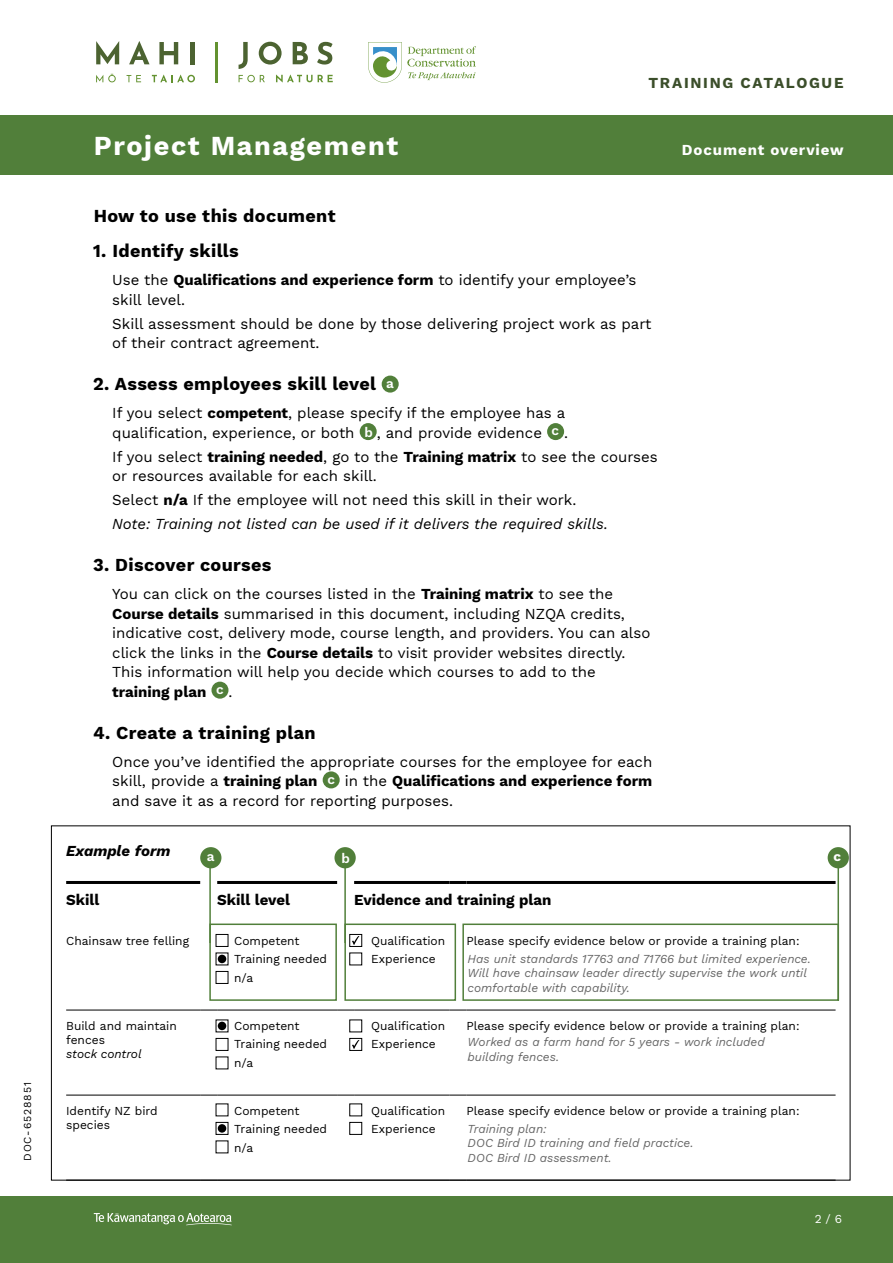
<style>
.page{position:relative;width:893px;height:1263px;background:#fff}
.page>*{position:absolute;margin:0;border:0;box-sizing:border-box;transform-origin:0 0}
.t1{font:700 27px "Work Sans";letter-spacing:.06em;color:#fff}
.t2{font:700 18px "Work Sans";letter-spacing:.02em;color:#000}
.t3{font:15px/19.5px "Work Sans";color:#000}
.t4{font:700 15px "Work Sans";color:#000}
.t5{font:700 15px "Work Sans";letter-spacing:.11em;color:#3b4e2a}
.t6{font:700 15px "Work Sans";letter-spacing:.06em;color:#fff}
.t7{font:italic 700 15px "Work Sans";color:#000}
.t8{font:600 13.5px "Work Sans";color:#fff}
.t9{font:700 13.5px "Work Sans";color:#fff}
.t10{font:12px/18.5px "Work Sans";color:#000}
.t11{font:italic 12px/14.2px "Work Sans";color:#666}
.t12{font:italic 12px "Work Sans";color:#000}
.t13{font:12px "Work Sans";color:#fff}
.t14{font:10.5px "Work Sans";letter-spacing:.085em;color:#000}
.s1{font-weight:700}
.s2{font-style:italic}
</style>
<div class="page">
<div style="left:0;top:1197px;width:893px;height:66px;background:#517f3a"></div>
<div style="left:0;top:116px;width:893px;height:59px;background:#517f3a"></div>
<svg style="left:368px;top:42px;width:108px;height:41px"></svg>
<svg style="left:239px;top:42px;width:9px;height:27px"></svg>
<svg style="left:259px;top:42px;width:23px;height:23px"></svg>
<svg style="left:293px;top:42px;width:15px;height:22px"></svg>
<svg style="left:317px;top:42px;width:16px;height:23px"></svg>
<svg style="left:239px;top:75px;width:26px;height:7px"></svg>
<svg style="left:276px;top:74px;width:57px;height:9px"></svg>
<hr style="left:216px;top:42px;width:2px;height:40px;background:#639230">
<svg style="left:96px;top:41px;width:23px;height:23px"></svg>
<svg style="left:129px;top:41px;width:21px;height:23px"></svg>
<svg style="left:159px;top:42px;width:19px;height:22px"></svg>
<hr style="left:191px;top:42px;width:4px;height:22px;background:#4c6331">
<svg style="left:96px;top:74px;width:20px;height:8px"></svg>
<svg style="left:127px;top:75px;width:14px;height:7px"></svg>
<svg style="left:152px;top:75px;width:43px;height:7px"></svg>
<svg style="left:94px;top:1213px;width:138px;height:12px"></svg>
<div style="left:382px;top:376px;width:17px;height:17px;background:#517f3a;border-radius:50%"></div>
<div style="left:360px;top:423px;width:17px;height:17px;background:#517f3a;border-radius:50%"></div>
<div style="left:547px;top:423px;width:17px;height:17px;background:#517f3a;border-radius:50%"></div>
<div style="left:211px;top:682px;width:17px;height:17px;background:#517f3a;border-radius:50%"></div>
<div style="left:323px;top:771px;width:17px;height:17px;background:#517f3a;border-radius:50%"></div>
<hr style="left:66px;top:881px;width:134px;height:3px;background:#000">
<hr style="left:217px;top:881px;width:120px;height:3px;background:#000">
<hr style="left:354px;top:881px;width:95px;height:3px;background:#000">
<hr style="left:449px;top:881px;width:17px;height:3px;background:#000">
<hr style="left:466px;top:881px;width:370px;height:3px;background:#000">
<hr style="left:66px;top:1010px;width:134px;height:1px;background:#000">
<svg style="left:200px;top:1010px;width:17px;height:1px"></svg>
<hr style="left:217px;top:1010px;width:120px;height:1px;background:#000">
<svg style="left:337px;top:1010px;width:17px;height:1px"></svg>
<hr style="left:354px;top:1010px;width:95px;height:1px;background:#000">
<svg style="left:449px;top:1010px;width:17px;height:1px"></svg>
<hr style="left:466px;top:1010px;width:370px;height:1px;background:#000">
<hr style="left:66px;top:1095px;width:134px;height:1px;background:#000">
<svg style="left:200px;top:1095px;width:17px;height:1px"></svg>
<hr style="left:217px;top:1095px;width:120px;height:1px;background:#000">
<svg style="left:337px;top:1095px;width:17px;height:1px"></svg>
<hr style="left:354px;top:1095px;width:95px;height:1px;background:#000">
<svg style="left:449px;top:1095px;width:17px;height:1px"></svg>
<hr style="left:466px;top:1095px;width:370px;height:1px;background:#000">
<hr style="left:66px;top:1180px;width:134px;height:1px;background:#000">
<svg style="left:200px;top:1180px;width:17px;height:1px"></svg>
<hr style="left:217px;top:1180px;width:120px;height:1px;background:#000">
<svg style="left:337px;top:1180px;width:17px;height:1px"></svg>
<hr style="left:354px;top:1180px;width:95px;height:1px;background:#000">
<svg style="left:449px;top:1180px;width:17px;height:1px"></svg>
<hr style="left:466px;top:1180px;width:370px;height:1px;background:#000">
<div style="left:216px;top:1038px;width:12px;height:13px;border:1px solid #000"></div>
<div style="left:218px;top:1022px;width:8px;height:8px;background:#000;border-radius:50%"></div>
<div style="left:216px;top:1122px;width:12px;height:13px;border:1px solid #000"></div>
<div style="left:218px;top:1124px;width:8px;height:9px;background:#000;border-radius:50%"></div>
<div style="left:349px;top:1038px;width:13px;height:13px;border:1px solid #000"></div>
<svg style="left:352px;top:1040px;width:7px;height:9px"></svg>
<div style="left:349px;top:1122px;width:13px;height:13px;border:1px solid #000"></div>
<div style="left:200px;top:847px;width:21px;height:21px;background:#517f3a;border-radius:50%"></div>
<div style="left:828px;top:847px;width:21px;height:21px;background:#517f3a;border-radius:50%"></div>
<div style="left:334px;top:847px;width:22px;height:21px;background:#517f3a;border-radius:50%"></div>
<svg style="left:209px;top:923px;width:128px;height:78px"></svg>
<svg style="left:344px;top:923px;width:496px;height:78px"></svg>
<hr style="left:209px;top:867px;width:2px;height:76px;background:#517f3a">
<hr style="left:344px;top:867px;width:2px;height:76px;background:#517f3a">
<hr style="left:837px;top:867px;width:2px;height:134px;background:#517f3a">
<p class="t14" style="left:19px;top:1161px;width:80px;rotate:-90deg">DOC-6528851</p>
<h1 class="t1" style="left:94px;top:125px;width:306px">Project Management</h1>
<p class="t2" style="left:94px;top:202px;width:243px">How to use this document</p>
<p class="t5" style="left:648px;top:71px;width:197px">TRAINING CATALOGUE</p>
<p class="t6" style="left:682px;top:139px;width:163px">Document overview</p>
<p class="t2" style="left:93px;top:238px;width:147px">1. Identify skills</p>
<p class="t3" style="left:112px;top:270px;width:526px">Use the <span class="s1">Qualifications and experience form</span> to identify your employee’s skill level.</p>
<p class="t3" style="left:112px;top:313px;width:541px">Skill assessment should be done by those delivering project work as part of their contract agreement.</p>
<p class="t2" style="left:93px;top:371px;width:284px">2. Assess employees skill level</p>
<p class="t3" style="left:112px;top:403px;width:455px">If you select <span class="s1">competent</span>, please specify if the employee has a qualification, experience, or both</p>
<p class="t8" style="left:386px;top:373px;width:9px">a</p>
<p class="t8" style="left:364px;top:422px;width:10px">b</p>
<p class="t8" style="left:552px;top:420px;width:9px">c</p>
<p class="t3" style="left:377px;top:422px;width:167px">, and provide evidence</p>
<p class="t3" style="left:112px;top:420px;width:547px;line-height:23.7px;text-indent:452px">.<br>If you select <span class="s1">training needed</span>, go to the <span class="s1">Training matrix</span> to see the courses</p>
<p class="t3" style="left:112px;top:464px;width:497px;line-height:23.7px">or resources available for each skill.<br>Select <span class="s1">n/a</span> If the employee will not need this skill in their work.<br><span class="s2">Note: Training not listed can be used if it delivers the required skills.</span></p>
<p class="t2" style="left:93px;top:551px;width:180px">3. Discover courses</p>
<p class="t3" style="left:112px;top:583px;width:540px">You can click on the courses listed in the <span class="s1">Training matrix</span> to see the <span class="s1">Course details</span> summarised in this document, including NZQA credits, indicative cost, delivery mode, course length, and providers. You can also click the links in the <span class="s1">Course details</span> to visit provider websites directly.<br>This information will help you decide which courses to add to the</p>
<p class="t4" style="left:112px;top:680px;width:96px">training plan</p>
<p class="t3" style="left:228px;top:681px;width:5px">.</p>
<p class="t2" style="left:93px;top:719px;width:224px">4. Create a training plan</p>
<p class="t3" style="left:112px;top:751px;width:541px">Once you’ve identified the appropriate courses for the employee for each skill, provide a <span class="s1">training plan</span></p>
<p class="t8" style="left:216px;top:679px;width:9px">c</p>
<p class="t3" style="left:112px;top:771px;width:541px;text-indent:232px">in the <span class="s1">Qualifications and experience form </span>and save it as a record for reporting purposes.</p>
<p class="t8" style="left:327px;top:769px;width:9px">c</p>
<p class="t7" style="left:66px;top:839px;width:106px">Example form</p>
<p class="t8" style="left:207px;top:846px;width:9px">a</p>
<p class="t8" style="left:342px;top:848px;width:10px">b</p>
<p class="t9" style="left:833px;top:846px;width:9px">c</p>
<p class="t4" style="left:66px;top:888px;width:35px">Skill</p>
<p class="t4" style="left:217px;top:888px;width:74px">Skill level</p>
<p class="t4" style="left:354px;top:888px;width:199px">Evidence and training plan</p>
<p class="t10" style="left:66px;top:931px;width:124px">Chainsaw tree felling</p>
<p class="t10" style="left:234px;top:931px;width:94px">Competent<br>Training needed n/a</p>
<p class="t10" style="left:371px;top:931px;width:76px">Qualification<br>Experience</p>
<p class="t10" style="left:466px;top:931px;width:335px">Please specify evidence below or provide a training plan:</p>
<p class="t10" style="left:66px;top:1018px;width:112px;line-height:14.2px">Build and maintain fences</p>
<p class="t12" style="left:66px;top:1045px;width:77px">stock control</p>
<p class="t11" style="left:468px;top:951px;width:345px">Has unit standards 17763 and 71766 but limited experience.<br>Will have chainsaw leader directly supervise the work until comfortable with capability.</p>
<p class="t10" style="left:234px;top:1016px;width:94px">Competent<br>Training needed n/a</p>
<p class="t10" style="left:371px;top:1016px;width:76px">Qualification<br>Experience</p>
<p class="t10" style="left:466px;top:1016px;width:335px">Please specify evidence below or provide a training plan:</p>
<p class="t11" style="left:468px;top:1034px;width:299px">Worked as a farm hand for 5 years - work included building fences.</p>
<p class="t10" style="left:66px;top:1103px;width:93px;line-height:14.2px">Identify NZ bird species</p>
<p class="t10" style="left:234px;top:1101px;width:94px">Competent<br>Training needed n/a</p>
<p class="t10" style="left:371px;top:1101px;width:76px">Qualification<br>Experience</p>
<p class="t10" style="left:466px;top:1101px;width:335px">Please specify evidence below or provide a training plan:</p>
<p class="t11" style="left:468px;top:1121px;width:227px">Training plan:<br>DOC Bird ID training and field practice.<br>DOC Bird ID assessment.</p>
<p class="t13" style="left:815px;top:1210px;width:29px">2 / 6</p>
</div>
